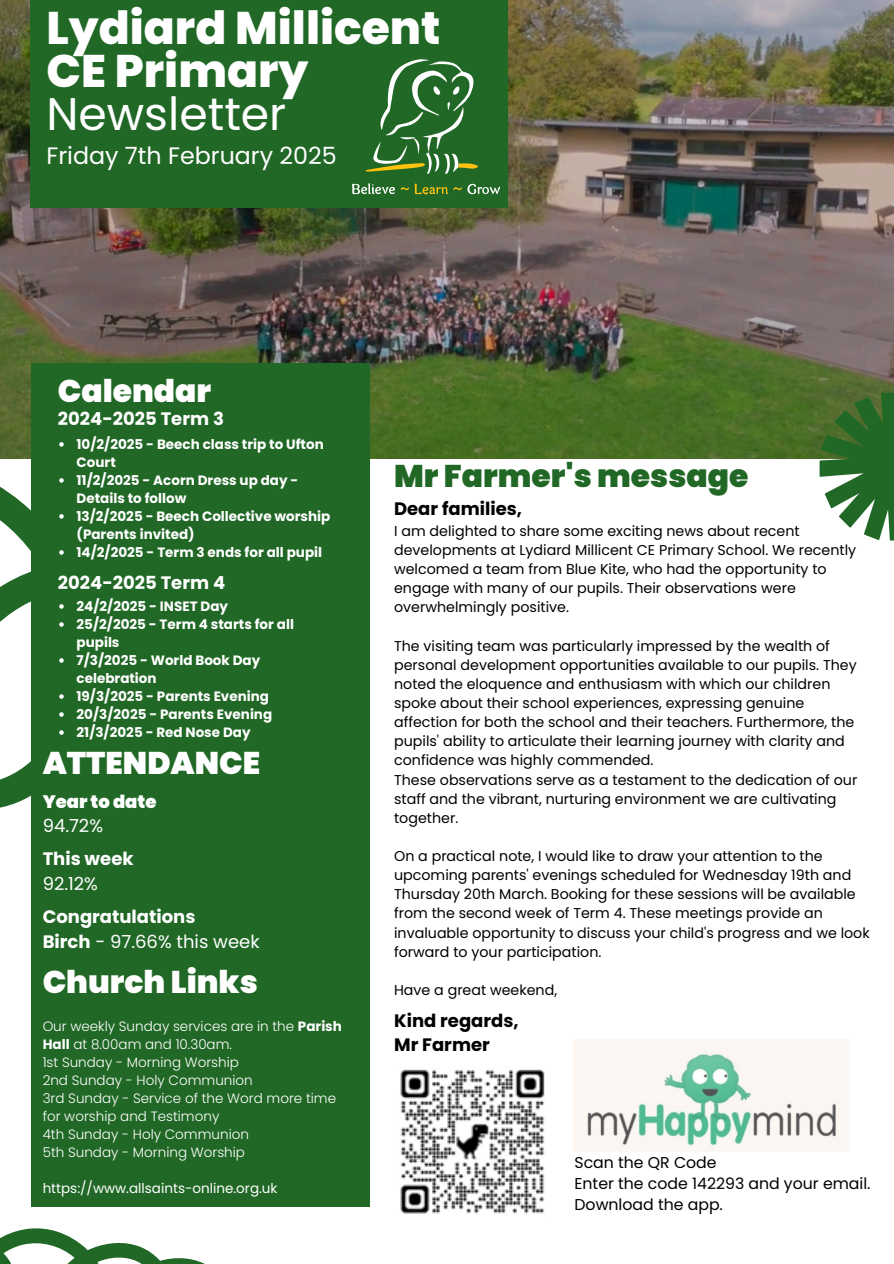
<style>
.page{position:relative;width:894px;height:1264px;background:#fff}
.page>*{position:absolute;margin:0;border:0;box-sizing:border-box;transform-origin:0 0}
.t1{font:800 45.6px/42.8px "Poppins";color:#fff}
.t2{font:900 31.35px "Poppins";color:#fff}
.t3{font:900 31.35px "Poppins";color:#216826}
.t4{font:23.7px "Poppins";color:#fff}
.t5{font:700 18px "Poppins";color:#fff}
.t6{font:700 18px/24.8px "Poppins";color:#000}
.t7{font:18px "Poppins";color:#fff}
.t8{font:900 18px "Poppins";color:#fff}
.t9{font:15.75px "Poppins";color:#000}
.t10{font:14.25px/19.2px "Poppins";color:#000}
.t11{font:700 13.5px/18px "Poppins";color:#fff}
.t12{font:300 13.5px/18px "Poppins";color:#fff}
.t13{font:13.5px "Poppins";color:#fff}
.s1{font-weight:400}
.s2{font-weight:700}
</style>
<div class="page">
<svg style="left:0;top:458px;width:31px;height:350px"></svg>
<img style="left:0;top:0;width:893px;height:458px">
<svg style="left:819px;top:393px;width:74px;height:147px"></svg>
<div style="left:31px;top:364px;width:338px;height:842px;background:#216826"></div>
<div style="left:31px;top:0;width:477px;height:207px;background:#216826"></div>
<svg style="left:0;top:1228px;width:203px;height:35px"></svg>
<svg style="left:365px;top:59px;width:113px;height:115px"></svg>
<svg style="left:352px;top:183px;width:148px;height:11px"></svg>
<img style="left:400px;top:1069px;width:145px;height:145px">
<img style="left:573px;top:1039px;width:276px;height:111px">
<svg style="left:59px;top:442px;width:5px;height:4px"></svg>
<svg style="left:59px;top:478px;width:5px;height:4px"></svg>
<svg style="left:59px;top:514px;width:5px;height:4px"></svg>
<svg style="left:59px;top:550px;width:5px;height:4px"></svg>
<svg style="left:59px;top:604px;width:5px;height:4px"></svg>
<svg style="left:59px;top:622px;width:5px;height:4px"></svg>
<svg style="left:59px;top:658px;width:5px;height:4px"></svg>
<svg style="left:59px;top:694px;width:5px;height:4px"></svg>
<svg style="left:59px;top:712px;width:5px;height:4px"></svg>
<svg style="left:59px;top:730px;width:5px;height:4px"></svg>
<p class="t1" style="left:46px;top:7px;width:395px">Lydiard Millicent<br>CE Primary<br><span class="s1">Newsletter</span></p>
<h3 class="t4" style="left:46px;top:139px;width:291px">Friday 7th February 2025</h3>
<p class="t2" style="left:58px;top:368px;width:155px">Calendar</p>
<p class="t5" style="left:58px;top:406px;width:167px">2024-2025 Term 3</p>
<h2 class="t11" style="left:77px;top:435px;width:249px">10/2/2025 - Beech class trip to Ufton<br>Court</h2>
<h5 class="t11" style="left:77px;top:471px;width:223px">11/2/2025 - Acorn Dress up day -<br>Details to follow</h5>
<h6 class="t11" style="left:77px;top:507px;width:255px">13/2/2025 - Beech Collective worship (Parents invited)</h6>
<h5 class="t11" style="left:77px;top:543px;width:247px">14/2/2025 - Term 3 ends for all pupil</h5>
<h6 class="t11" style="left:77px;top:597px;width:153px">24/2/2025 - INSET Day</h6>
<h5 class="t11" style="left:77px;top:615px;width:219px">25/2/2025 - Term 4 starts for all pupils</h5>
<h6 class="t11" style="left:77px;top:651px;width:185px">7/3/2025 - World Book Day celebration</h6>
<h3 class="t11" style="left:77px;top:687px;width:194px">19/3/2025 - Parents Evening</h3>
<p class="t11" style="left:77px;top:705px;width:197px">20/3/2025 - Parents Evening</p>
<p class="t11" style="left:77px;top:723px;width:175px">21/3/2025 - Red Nose Day</p>
<p class="t5" style="left:58px;top:570px;width:169px">2024-2025 Term 4</p>
<p class="t2" style="left:43px;top:741px;width:219px">ATTENDANCE</p>
<p class="t8" style="left:43px;top:788px;width:115px">Year to date</p>
<p class="t7" style="left:43px;top:813px;width:62px">94.72%</p>
<p class="t5" style="left:43px;top:846px;width:92px">This week</p>
<p class="t7" style="left:43px;top:871px;width:57px">92.12%</p>
<p class="t5" style="left:43px;top:904px;width:154px">Congratulations</p>
<p class="t7" style="left:43px;top:929px;width:218px"><span class="s2">Birch</span> - 97.66% this week</p>
<h3 class="t2" style="left:43px;top:959px;width:217px">Church Links</h3>
<h5 class="t12" style="left:43px;top:1017px;width:301px">Our weekly Sunday services are in the <span class="s2">Parish<br>Hall</span> at 8.00am and 10.30am.</h5>
<p class="t12" style="left:43px;top:1053px;width:198px">1st Sunday - Morning Worship</p>
<p class="t12" style="left:43px;top:1071px;width:211px">2nd Sunday - Holy Communion</p>
<p class="t12" style="left:43px;top:1089px;width:295px">3rd Sunday - Service of the Word more time for worship and Testimony</p>
<p class="t12" style="left:43px;top:1125px;width:208px">4th Sunday - Holy Communion</p>
<p class="t12" style="left:43px;top:1143px;width:204px">5th Sunday - Morning Worship</p>
<h5 class="t13" style="left:43px;top:1179px;width:236px">https://www.allsaints-online.org.uk</h5>
<p class="t3" style="left:394px;top:453px;width:356px">Mr Farmer's message</p>
<p class="t6" style="left:394px;top:496px;width:129px">Dear families,</p>
<p class="t10" style="left:394px;top:521px;width:463px">I am delighted to share some exciting news about recent developments at Lydiard Millicent CE Primary School. We recently welcomed a team from Blue Kite, who had the opportunity to engage with many of our pupils. Their observations were overwhelmingly positive.</p>
<p class="t10" style="left:394px;top:636px;width:464px">The visiting team was particularly impressed by the wealth of personal development opportunities available to our pupils. They noted the eloquence and enthusiasm with which our children spoke about their school experiences, expressing genuine affection for both the school and their teachers. Furthermore, the pupils' ability to articulate their learning journey with clarity and confidence was highly commended.</p>
<h1 class="t10" style="left:394px;top:770px;width:464px">These observations serve as a testament to the dedication of our staff and the vibrant, nurturing environment we are cultivating together.</h1>
<p class="t10" style="left:394px;top:846px;width:477px">On a practical note, I would like to draw your attention to the upcoming parents' evenings scheduled for Wednesday 19th and Thursday 20th March. Booking for these sessions will be available from the second week of Term 4. These meetings provide an invaluable opportunity to discuss your child's progress and we look forward to your participation.</p>
<h4 class="t10" style="left:394px;top:980px;width:164px">Have a great weekend,</h4>
<p class="t6" style="left:394px;top:1007px;width:126px">Kind regards,<br>Mr Farmer</p>
<p class="t9" style="left:574px;top:1151px;width:143px">Scan the QR Code</p>
<p class="t9" style="left:574px;top:1172px;width:297px">Enter the code 142293 and your email.</p>
<p class="t9" style="left:574px;top:1193px;width:150px">Download the app.</p>
</div>
